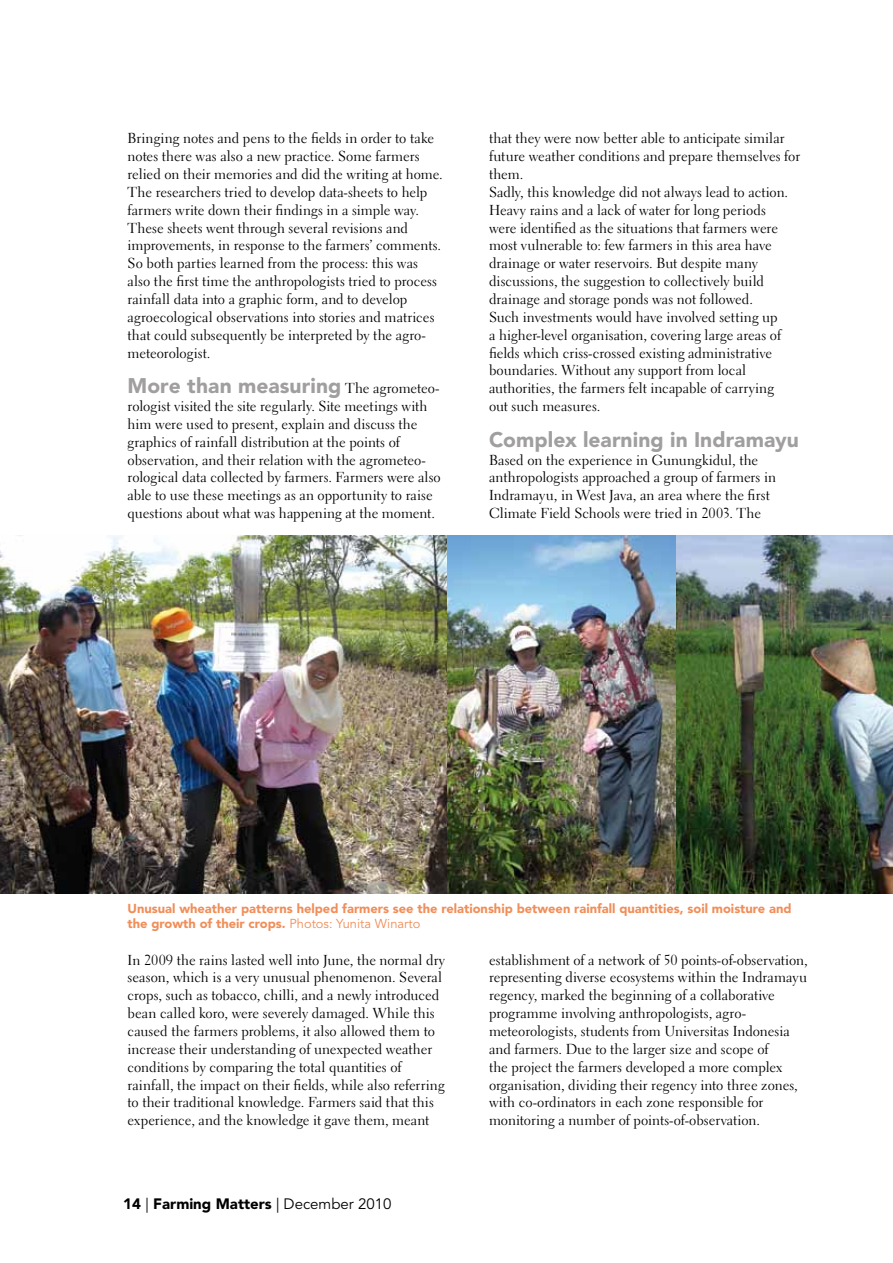
<style>
.page{position:relative;width:893px;height:1263px;background:#fff}
.page>*{position:absolute;margin:0;border:0;box-sizing:border-box;transform-origin:0 0}
.t1{font:900 21px "Avenir LT Std";letter-spacing:.005em;color:#a09e9f}
.t2{font:900 15px "Avenir LT Std";color:#000}
.t3{font:14.4px/17.9px "Electra LT Std";color:#000}
.t4{font:900 12.9px/15px "Avenir LT Std";color:#f08e59}
.s1{font-family:"Electra LT Std";font-weight:400;font-size:14.4px;color:#000}
.s2{font-weight:400}
</style>
<div class="page">
<img style="left:446px;top:536px;width:230px;height:357px">
<img style="left:0;top:536px;width:446px;height:357px">
<img style="left:676px;top:536px;width:217px;height:357px">
<p class="t3" style="left:128px;top:130px;width:317px">Bringing notes and pens to the fields in order to take notes there was also a new practice. Some farmers relied on their memories and did the writing at home.<br>The researchers tried to develop data-sheets to help farmers write down their findings in a simple way.<br>These sheets went through several revisions and improvements, in response to the farmers’ comments.<br>So both parties learned from the process: this was also the first time the anthropologists tried to process rainfall data into a graphic form, and to develop agroecological observations into stories and matrices that could subsequently be interpreted by the agro&shy;meteorologist.</p>
<h1 class="t1" style="left:128px;top:373px;width:313px">More than measuring <span class="s1">The agrometeo-</span></h1>
<p class="t3" style="left:128px;top:397px;width:315px">rologist visited the site regularly. Site meetings with him were used to present, explain and discuss the graphics of rainfall distribution at the points of observation, and their relation with the agrometeo&shy;rological data collected by farmers. Farmers were also able to use these meetings as an opportunity to raise questions about what was happening at the moment.</p>
<p class="t3" style="left:489px;top:129px;width:313px">that they were now better able to anticipate similar future weather conditions and prepare themselves for them.<br>Sadly, this knowledge did not always lead to action.<br>Heavy rains and a lack of water for long periods<br>were identified as the situations that farmers were most vulnerable to: few farmers in this area have drainage or water reservoirs. But despite many discussions, the suggestion to collectively build drainage and storage ponds was not followed.<br>Such investments would have involved setting up<br>a higher-level organisation, covering large areas of fields which criss-crossed existing administrative boundaries. Without any support from local authorities, the farmers felt incapable of carrying<br>out such measures.</p>
<h1 class="t1" style="left:489px;top:427px;width:311px">Complex learning in Indramayu</h1>
<p class="t3" style="left:489px;top:451px;width:289px">Based on the experience in Gunungkidul, the anthropologists approached a group of farmers in Indramayu, in West Java, an area where the first Climate Field Schools were tried in 2003. The</p>
<p class="t4" style="left:128px;top:900px;width:666px">Unusual wheather patterns helped farmers see the relationship between rainfall quantities, soil moisture and the growth of their crops. <span class="s2">Photos: Yunita Winarto</span></p>
<p class="t3" style="left:128px;top:951px;width:319px">In 2009 the rains lasted well into June, the normal dry season, which is a very unusual phenomenon. Several crops, such as tobacco, chilli, and a newly introduced bean called koro, were severely damaged. While this caused the farmers problems, it also allowed them to increase their understanding of unexpected weather conditions by comparing the total quantities of rainfall, the impact on their fields, while also referring to their traditional knowledge. Farmers said that this experience, and the knowledge it gave them, meant</p>
<p class="t2" style="left:123px;top:1195px;width:270px">145 <span class="s2">|</span> Farming Matters <span class="s2">| December 2010</span></p>
<p class="t3" style="left:489px;top:951px;width:320px">establishment of a network of 50 points-of-observation, representing diverse ecosystems within the Indramayu regency, marked the beginning of a collaborative programme involving anthropologists, agro&shy;meteorologists, students from Universitas Indonesia and farmers. Due to the larger size and scope of<br>the project the farmers developed a more complex organisation, dividing their regency into three zones, with co-ordinators in each zone responsible for monitoring a number of points-of-observation.</p>
</div>
